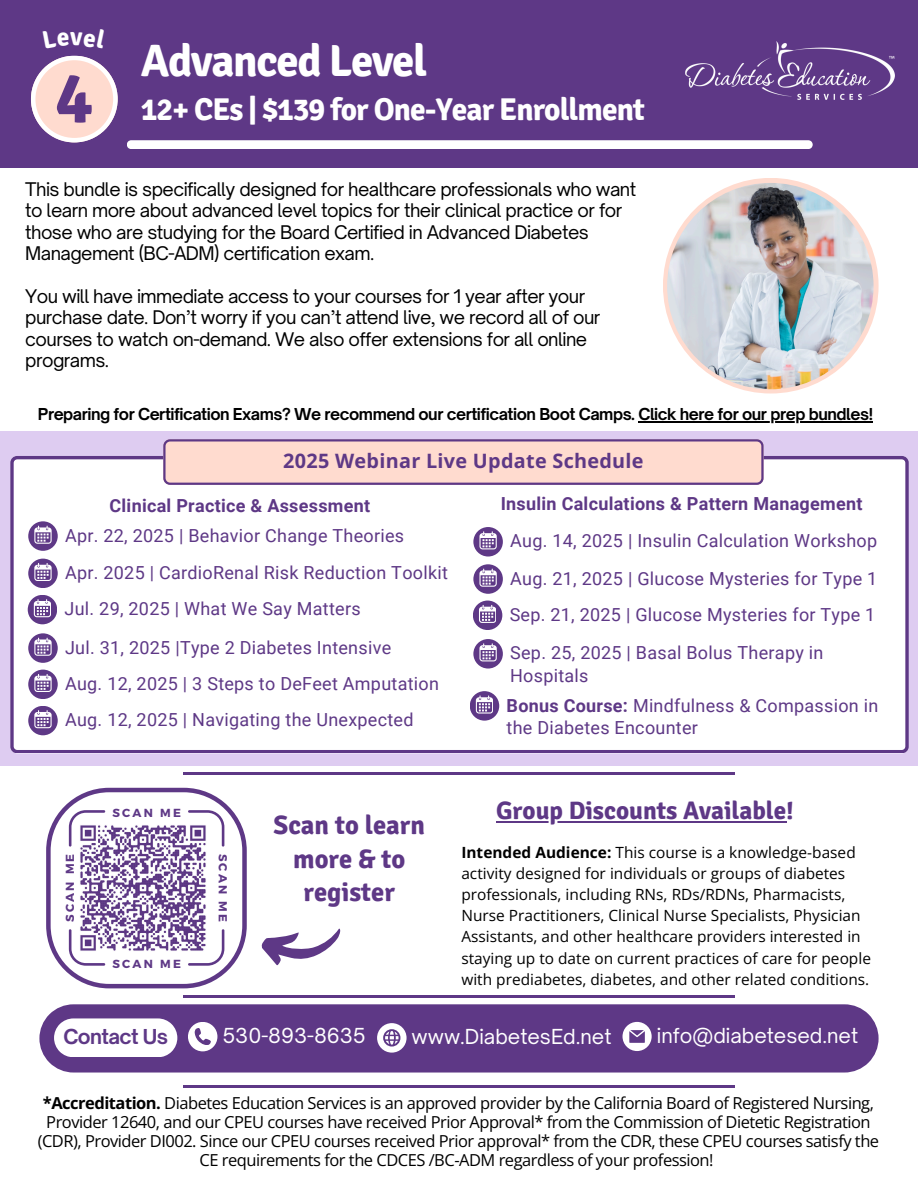
<style>
.page{position:relative;width:918px;height:1188px;background:#fff}
.page>*{position:absolute;margin:0;border:0;box-sizing:border-box;transform-origin:0 0}
.t1{font:700 71.4px "Signika";color:#5e3886}
.t2{font:700 45px "Signika";letter-spacing:-.03em;color:#fff}
.t3{font:700 31.5px "Signika";letter-spacing:-.03em;color:#fff}
.t4{font:700 26.55px/33.8px "Signika";color:#5e3886;text-align:center}
.t5{font:700 25.2px "Signika";color:#5e3886}
.t6{font:19.8px "Open Sauce One";color:#fff}
.t7{font:700 19.8px "Open Sans";letter-spacing:.015em;color:#5e3886}
.t8{font:700 19.65px "Open Sauce One";letter-spacing:-.03em;color:#5e3886}
.t9{font:18px/22.5px "Roboto";letter-spacing:.015em;color:#5e3886}
.t10{font:18px/21.3px "Open Sauce One";letter-spacing:-.03em;color:#000}
.t11{font:700 18px "Roboto";letter-spacing:.015em;color:#5e3886}
.t12{font:16.5px/19.2px "Open Sans";letter-spacing:-.03em;color:#000;text-align:center}
.t13{font:700 15.75px "Open Sauce One";letter-spacing:-.03em;color:#000}
.t14{font:15.45px/21.1px "Open Sans";color:#000}
.t15{font:700 11.7px "Montserrat";letter-spacing:.19em;color:#5e3886}
.s1{font-weight:700}
</style>
<div class="page">
<div style="left:0;top:0;width:918px;height:167px;background:#5e3886"></div>
<div style="left:663px;top:178px;width:216px;height:216px;background:#ffdbcf;border-radius:50%"></div>
<img style="left:667px;top:183px;width:207px;height:206px;border-radius:50%">
<svg style="left:31px;top:56px;width:87px;height:86px"></svg>
<svg style="left:127px;top:140px;width:686px;height:9px;background:#faf9fb"></svg>
<div style="left:39px;top:1004px;width:840px;height:69px;background:#5e3886"></div>
<svg style="left:54px;top:1018px;width:123px;height:39px"></svg>
<div style="left:188px;top:1022px;width:29px;height:29px;background:#fff;border-radius:50%"></div>
<svg style="left:194px;top:1028px;width:17px;height:17px"></svg>
<div style="left:377px;top:1023px;width:30px;height:30px;background:#fff;border-radius:50%"></div>
<svg style="left:383px;top:1029px;width:17px;height:17px"></svg>
<svg style="left:623px;top:1022px;width:29px;height:29px"></svg>
<hr style="left:183px;top:995px;width:552px;height:2px;background:#5e3886">
<hr style="left:183px;top:1085px;width:552px;height:2px;background:#5e3886">
<hr style="left:183px;top:773px;width:552px;height:2px;background:#5e3886">
<div style="left:0;top:431px;width:917px;height:335px;background:#deccf1"></div>
<div style="left:10px;top:456px;width:899px;height:297px;background:#fff"></div>
<svg style="left:163px;top:439px;width:601px;height:46px;background:#eecac7"></svg>
<svg style="left:28px;top:521px;width:30px;height:30px"></svg>
<svg style="left:34px;top:526px;width:17px;height:18px"></svg>
<div style="left:28px;top:559px;width:30px;height:29px;background:#5e3886;border-radius:50%"></div>
<svg style="left:34px;top:563px;width:17px;height:18px"></svg>
<div style="left:28px;top:595px;width:29px;height:29px;background:#5e3886;border-radius:50%"></div>
<svg style="left:34px;top:599px;width:17px;height:18px"></svg>
<svg style="left:28px;top:633px;width:30px;height:30px"></svg>
<svg style="left:34px;top:638px;width:17px;height:18px"></svg>
<div style="left:28px;top:670px;width:30px;height:29px;background:#5e3886;border-radius:50%"></div>
<svg style="left:34px;top:674px;width:17px;height:18px"></svg>
<svg style="left:28px;top:706px;width:30px;height:29px"></svg>
<svg style="left:34px;top:710px;width:17px;height:18px"></svg>
<svg style="left:473px;top:527px;width:30px;height:30px"></svg>
<svg style="left:479px;top:531px;width:17px;height:18px"></svg>
<svg style="left:473px;top:564px;width:30px;height:30px"></svg>
<svg style="left:479px;top:569px;width:17px;height:18px"></svg>
<div style="left:473px;top:601px;width:29px;height:29px;background:#5e3886;border-radius:50%"></div>
<svg style="left:479px;top:605px;width:17px;height:18px"></svg>
<svg style="left:473px;top:639px;width:30px;height:30px"></svg>
<svg style="left:479px;top:643px;width:17px;height:18px"></svg>
<svg style="left:470px;top:691px;width:29px;height:30px"></svg>
<svg style="left:476px;top:695px;width:17px;height:18px"></svg>
<hr style="left:496px;top:821px;width:290px;height:2px;background:#5e3886">
<svg style="left:46px;top:788px;width:200px;height:200px"></svg>
<svg style="left:261px;top:928px;width:80px;height:38px"></svg>
<img style="left:685px;top:42px;width:209px;height:57px">
<img style="left:74px;top:819px;width:138px;height:138px">
<hr style="left:638px;top:421px;width:235px;height:1px;background:#000">
<p class="t1" style="left:55px;top:55px;width:39px">4</p>
<h5 class="t2" style="left:141px;top:34px;width:288px">Advanced Level</h5>
<p class="t3" style="left:141px;top:91px;width:506px">12+ CEs | $139 for One-Year Enrollment</p>
<p class="t10" style="left:25px;top:178px;width:613px">This bundle is specifically designed for healthcare professionals who want to learn more about advanced level topics for their clinical practice or for those who are studying for the Board Certified in Advanced Diabetes Management (BC-ADM) certification exam.</p>
<h5 class="t10" style="left:25px;top:285px;width:577px">You will have immediate access to your courses for 1 year after your purchase date. Don’t worry if you can’t attend live, we record all of our courses to watch on-demand. We also offer extensions for all online programs.</h5>
<p class="t13" style="left:38px;top:404px;width:837px">Preparing for Certification Exams? We recommend our certification Boot Camps. Click here for our prep bundles!</p>
<p class="t7" style="left:283px;top:447px;width:362px">2025 Webinar Live Update Schedule</p>
<p class="t11" style="left:110px;top:495px;width:262px">Clinical Practice &amp; Assessment</p>
<p class="t11" style="left:501px;top:493px;width:363px">Insulin Calculations &amp; Pattern Management</p>
<p class="t9" style="left:65px;top:524px;width:341px">Apr. 22, 2025 | Behavior Change Theories</p>
<h6 class="t9" style="left:65px;top:562px;width:384px">Apr. 2025 | CardioRenal Risk Reduction Toolkit</h6>
<h4 class="t9" style="left:65px;top:598px;width:298px">Jul. 29, 2025 | What We Say Matters</h4>
<h4 class="t9" style="left:65px;top:636px;width:328px">Jul. 31, 2025 |Type 2 Diabetes Intensive</h4>
<p class="t9" style="left:65px;top:673px;width:375px">Aug. 12, 2025 | 3 Steps to DeFeet Amputation</p>
<h5 class="t9" style="left:65px;top:709px;width:350px">Aug. 12, 2025 | Navigating the Unexpected</h5>
<p class="t9" style="left:510px;top:530px;width:368px">Aug. 14, 2025 | Insulin Calculation Workshop</p>
<h5 class="t9" style="left:510px;top:567px;width:369px">Aug. 21, 2025 | Glucose Mysteries for Type 1</h5>
<p class="t9" style="left:510px;top:604px;width:367px">Sep. 21, 2025 | Glucose Mysteries for Type 1</p>
<h5 class="t9" style="left:510px;top:642px;width:315px">Sep. 25, 2025 | Basal Bolus Therapy in<br>Hospitals</h5>
<p class="t9" style="left:507px;top:694px;width:373px"><span class="s1">Bonus Course:</span> Mindfulness &amp; Compassion in the Diabetes Encounter</p>
<h5 class="t15" style="left:112px;top:806px;width:70px">SCAN ME</h5>
<h5 class="t15" style="left:62px;top:922px;width:70px;rotate:-90deg">SCAN ME</h5>
<h4 class="t15" style="left:230px;top:854px;width:70px;rotate:90deg">SCAN ME</h4>
<p class="t15" style="left:112px;top:956px;width:70px">SCAN ME</p>
<p class="t4" style="left:274px;top:808px;width:153px">Scan to learn more &amp; to register</p>
<h5 class="t5" style="left:496px;top:796px;width:299px">Group Discounts Available!</h5>
<p class="t14" style="left:461px;top:841px;width:411px"><span class="s1">Intended Audience:</span> This course is a knowledge-based activity designed for individuals or groups of diabetes professionals, including RNs, RDs/RDNs, Pharmacists, Nurse Practitioners, Clinical Nurse Specialists, Physician Assistants, and other healthcare providers interested in staying up to date on current practices of care for people with prediabetes, diabetes, and other related conditions.</p>
<h5 class="t8" style="left:63px;top:1024px;width:106px">Contact Us</h5>
<p class="t6" style="left:222px;top:1023px;width:145px">530-893-8635</p>
<h5 class="t6" style="left:412px;top:1024px;width:201px">www.DiabetesEd.net</h5>
<p class="t6" style="left:657px;top:1023px;width:203px">info@diabetesed.net</p>
<h5 class="t12" style="left:38px;top:1093px;width:843px"><span class="s1">*Accreditation.</span> Diabetes Education Services is an approved provider by the California Board of Registered Nursing, Provider 12640, and our CPEU courses have received Prior Approval* from the Commission of Dietetic Registration (CDR), Provider DI002. Since our CPEU courses received Prior approval* from the CDR, these CPEU courses satisfy the CE requirements for the CDCES /BC-ADM regardless of your profession!</h5>
</div>
